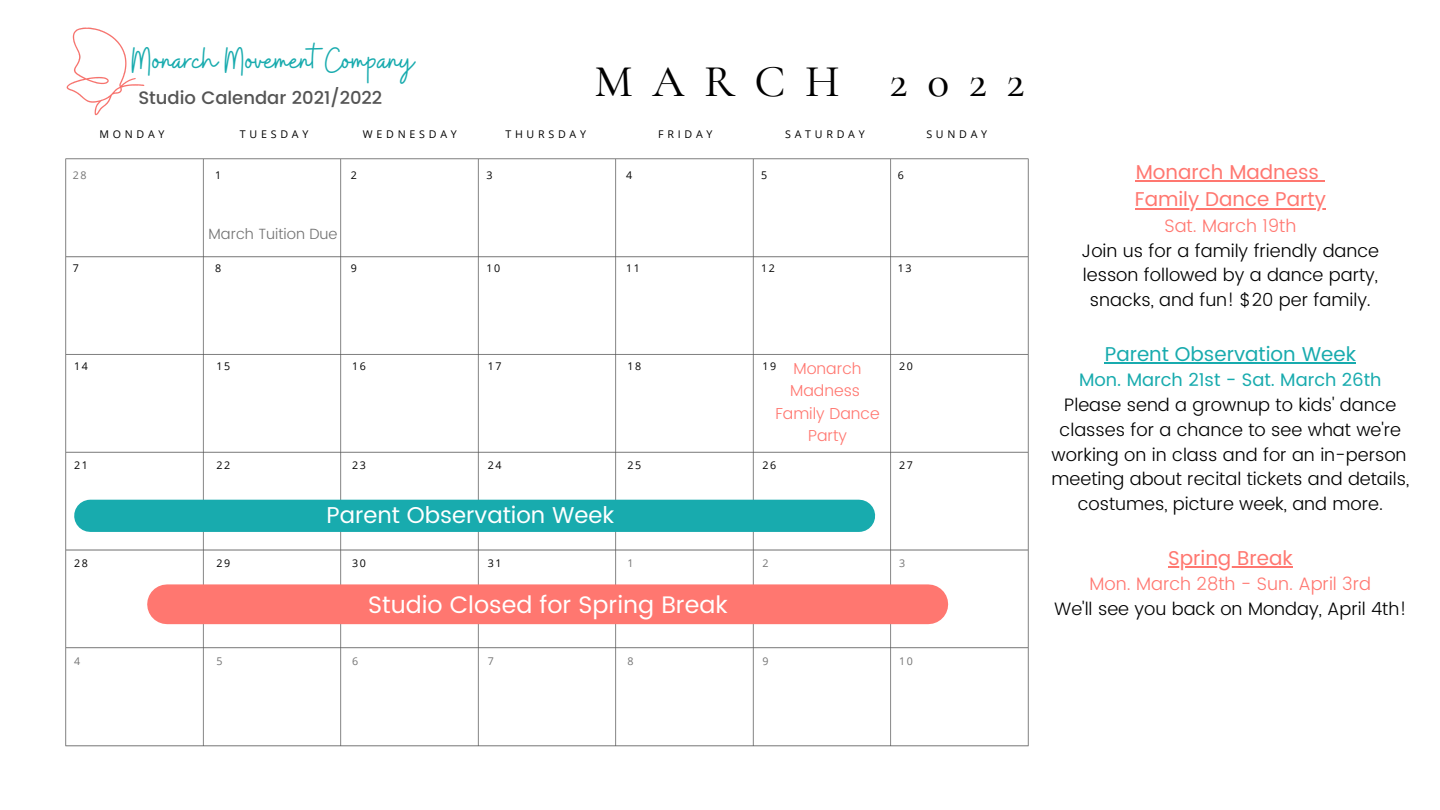
<style>
.page{position:relative;width:1440px;height:810px;background:#fff}
.page>*{position:absolute;margin:0;border:0;box-sizing:border-box;transform-origin:0 0}
.t1{font:500 45.5px "Cormorant Garamond";letter-spacing:.43em;color:#000}
.t2{font:36px "Buffalo";color:#18abae}
.t3{font:23.9px "Poppins";color:#fff}
.t4{font:22.9px "Poppins";color:#fff}
.t5{font:20px "Poppins";color:#ff7770}
.t6{font:20px "Poppins";color:#18abae}
.t7{font:300 18px/24.8px "Poppins";color:#000;text-align:center}
.t8{font:300 18px "Poppins";color:#ff7770}
.t9{font:18px "Poppins";color:#18abae}
.t10{font:500 18px "Poppins";color:#545454}
.t11{font:300 15.9px "Poppins";color:#ff7770}
.t12{font:300 14.8px "Poppins";color:#737373}
.t13{font:10.7px "Open Sans";letter-spacing:.355em;color:#000}
.t14{font:10.7px "Open Sans";color:#737373}
</style>
<div class="page">
<img style="left:65px;top:158px;width:964px;height:589px">
<img style="left:66px;top:27px;width:79px;height:89px">
<hr style="left:1136px;top:180px;width:183px;height:2px;background:#ff7770">
<svg style="left:1319px;top:180px;width:6px;height:2px"></svg>
<hr style="left:1135px;top:208px;width:191px;height:1px;background:#ff7770">
<hr style="left:1105px;top:362px;width:251px;height:2px;background:#18abae">
<hr style="left:1168px;top:566px;width:125px;height:2px;background:#ff7770">
<div style="left:167px;top:584px;width:761px;height:40px;background:#ff7770"></div>
<div style="left:90px;top:500px;width:769px;height:32px;background:#18abae"></div>
<p class="t2" style="left:132px;top:37px;width:284px">Monarch Movement Company</p>
<p class="t10" style="left:138px;top:88px;width:246px">Studio Calendar 2021/2022</p>
<p class="t1" style="left:595px;top:54px;width:432px">MARCH 2022</p>
<p class="t13" style="left:99px;top:127px;width:67px">MONDAY</p>
<p class="t13" style="left:240px;top:127px;width:70px">TUESDAY</p>
<p class="t13" style="left:363px;top:127px;width:95px">WEDNESDAY</p>
<p class="t13" style="left:505px;top:127px;width:82px">THURSDAY</p>
<p class="t13" style="left:658px;top:127px;width:56px">FRIDAY</p>
<p class="t13" style="left:785px;top:127px;width:81px">SATURDAY</p>
<p class="t13" style="left:926px;top:127px;width:62px">SUNDAY</p>
<p class="t5" style="left:1136px;top:160px;width:185px">Monarch Madness</p>
<p class="t5" style="left:1135px;top:188px;width:192px">Family Dance Party</p>
<p class="t8" style="left:1164px;top:215px;width:133px">Sat. March 19th</p>
<p class="t7" style="left:1082px;top:238px;width:299px">Join us for a family friendly dance lesson followed by a dance party, snacks, and fun! $20 per family.</p>
<p class="t6" style="left:1105px;top:342px;width:253px">Parent Observation Week</p>
<p class="t9" style="left:1079px;top:370px;width:304px">Mon. March 21st - Sat. March 26th</p>
<p class="t7" style="left:1052px;top:392px;width:359px">Please send a grownup to kids' dance classes for a chance to see what we're working on in class and for an in-person meeting about recital tickets and details, costumes, picture week, and more.</p>
<p class="t5" style="left:1168px;top:546px;width:126px">Spring Break</p>
<p class="t8" style="left:1090px;top:574px;width:283px">Mon. March 28th - Sun. April 3rd</p>
<p class="t14" style="left:73px;top:168px;width:15px">28</p>
<p class="t13" style="left:215px;top:168px;width:8px">1</p>
<p class="t13" style="left:351px;top:168px;width:8px">2</p>
<p class="t13" style="left:487px;top:168px;width:8px">3</p>
<p class="t13" style="left:626px;top:168px;width:8px">4</p>
<p class="t13" style="left:761px;top:168px;width:8px">5</p>
<p class="t13" style="left:898px;top:168px;width:8px">6</p>
<p class="t12" style="left:209px;top:225px;width:130px">March Tuition Due</p>
<p class="t13" style="left:73px;top:261px;width:8px">7</p>
<p class="t13" style="left:215px;top:261px;width:8px">8</p>
<p class="t13" style="left:351px;top:261px;width:8px">9</p>
<p class="t13" style="left:487px;top:261px;width:15px">10</p>
<p class="t13" style="left:626px;top:261px;width:15px">11</p>
<p class="t13" style="left:761px;top:261px;width:15px">12</p>
<p class="t13" style="left:898px;top:261px;width:15px">13</p>
<p class="t11" style="left:793px;top:359px;width:70px">Monarch</p>
<p class="t11" style="left:790px;top:382px;width:72px">Madness</p>
<p class="t11" style="left:775px;top:404px;width:106px">Family Dance</p>
<p class="t11" style="left:808px;top:426px;width:40px">Party</p>
<p class="t13" style="left:74px;top:359px;width:15px">14</p>
<p class="t13" style="left:216px;top:359px;width:15px">15</p>
<p class="t13" style="left:352px;top:359px;width:15px">16</p>
<p class="t13" style="left:488px;top:359px;width:15px">17</p>
<p class="t13" style="left:628px;top:359px;width:15px">18</p>
<p class="t13" style="left:762px;top:359px;width:15px">19</p>
<p class="t13" style="left:899px;top:359px;width:15px">20</p>
<p class="t13" style="left:74px;top:458px;width:15px">21</p>
<p class="t13" style="left:216px;top:458px;width:15px">22</p>
<p class="t13" style="left:352px;top:458px;width:15px">23</p>
<p class="t13" style="left:488px;top:458px;width:15px">24</p>
<p class="t13" style="left:628px;top:458px;width:15px">25</p>
<p class="t13" style="left:762px;top:458px;width:15px">26</p>
<p class="t13" style="left:899px;top:458px;width:15px">27</p>
<p class="t4" style="left:326px;top:501px;width:289px">Parent Observation Week</p>
<p class="t13" style="left:74px;top:555px;width:15px">28</p>
<p class="t13" style="left:216px;top:555px;width:15px">29</p>
<p class="t13" style="left:352px;top:555px;width:15px">30</p>
<p class="t13" style="left:488px;top:555px;width:15px">31</p>
<p class="t14" style="left:628px;top:555px;width:8px">1</p>
<p class="t14" style="left:762px;top:555px;width:8px">2</p>
<p class="t14" style="left:899px;top:555px;width:8px">3</p>
<p class="t3" style="left:368px;top:591px;width:361px">Studio Closed for Spring Break</p>
<p class="t7" style="left:1054px;top:596px;width:354px">We'll see you back on Monday, April 4th!</p>
<p class="t14" style="left:74px;top:653px;width:8px">4</p>
<p class="t14" style="left:216px;top:653px;width:8px">5</p>
<p class="t14" style="left:352px;top:653px;width:8px">6</p>
<p class="t14" style="left:488px;top:653px;width:8px">7</p>
<p class="t14" style="left:628px;top:653px;width:8px">8</p>
<p class="t14" style="left:762px;top:653px;width:8px">9</p>
<p class="t14" style="left:899px;top:653px;width:15px">10</p>
</div>
